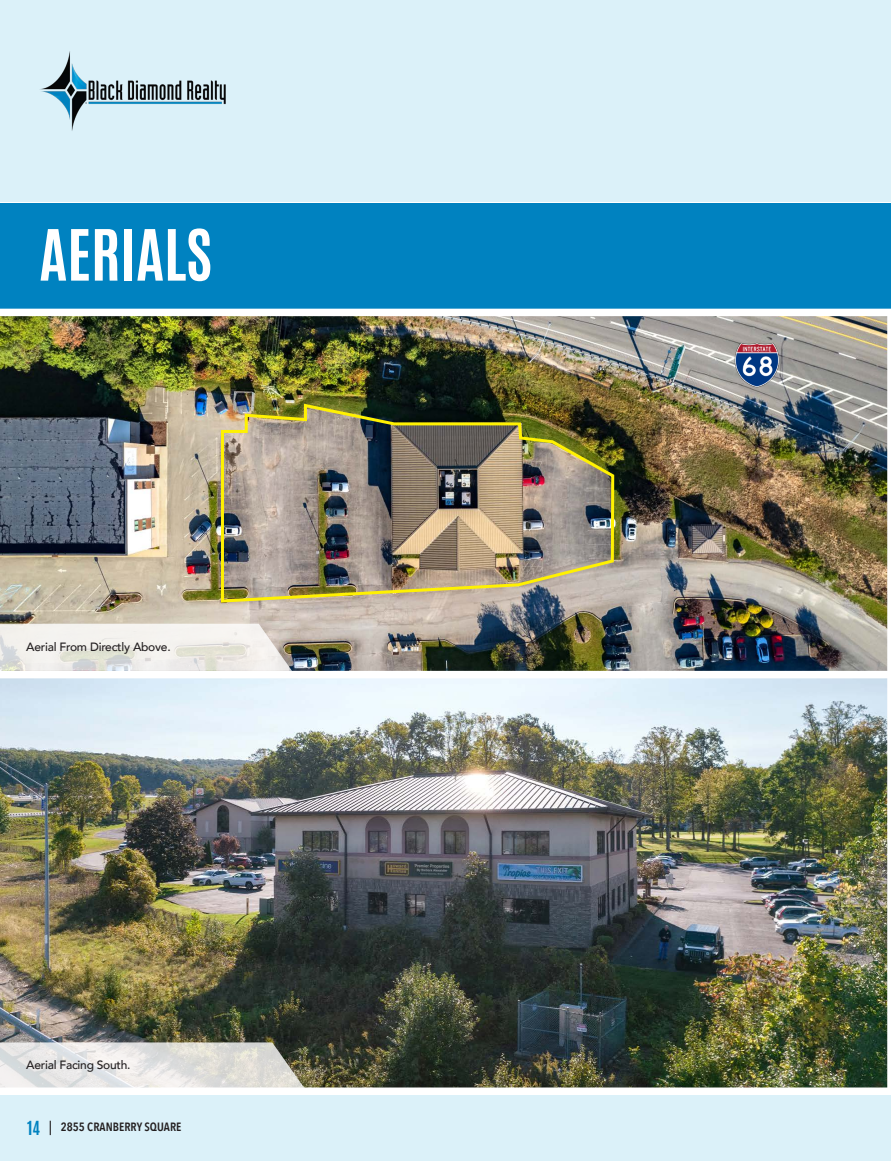
<style>
.page{position:relative;width:891px;height:1161px;background:#fff}
.page>*{position:absolute;margin:0;border:0;box-sizing:border-box;transform-origin:0 0}
.t1{font:60px "Antonio";letter-spacing:.005em;color:#fff}
.t2{font:16.5px "Antonio";color:#0082c0}
.t3{font:500 12px "Avenir";letter-spacing:-.02em;color:#231f20}
.t4{font:600 12px "Avenir Next Condensed";letter-spacing:.005em;color:#231f20}
</style>
<div class="page">
<div style="left:0;top:1094px;width:891px;height:67px;background:#dbf1f9"></div>
<svg style="left:50px;top:1121px;width:1px;height:14px"></svg>
<img style="left:0;top:316px;width:887px;height:355px">
<svg style="left:0;top:624px;width:292px;height:47px"></svg>
<img style="left:0;top:678px;width:887px;height:410px">
<svg style="left:0;top:1042px;width:305px;height:46px;background:#dad9d6"></svg>
<svg style="left:887px;top:316px;width:1px;height:772px"></svg>
<div style="left:0;top:0;width:891px;height:202px;background:#dbf1f9"></div>
<div style="left:0;top:203px;width:891px;height:108px;background:#0082c0"></div>
<div style="left:0;top:1088px;width:891px;height:7px;background:#fff"></div>
<div style="left:0;top:309px;width:891px;height:7px;background:#fff"></div>
<div style="left:0;top:671px;width:890px;height:7px;background:#fff"></div>
<img style="left:40px;top:51px;width:186px;height:80px">
<img style="left:735px;top:343px;width:44px;height:44px">
<img style="left:219px;top:402px;width:397px;height:202px">
<p class="t1" style="left:40px;top:212px;width:174px">AERIALS</p>
<p class="t3" style="left:26px;top:636px;width:146px">Aerial From Directly Above.</p>
<p class="t3" style="left:26px;top:1054px;width:106px">Aerial Facing South.</p>
<p class="t2" style="left:27px;top:1117px;width:15px">14</p>
<p class="t4" style="left:61px;top:1117px;width:122px">2855 CRANBERRY SQUARE</p>
</div>
